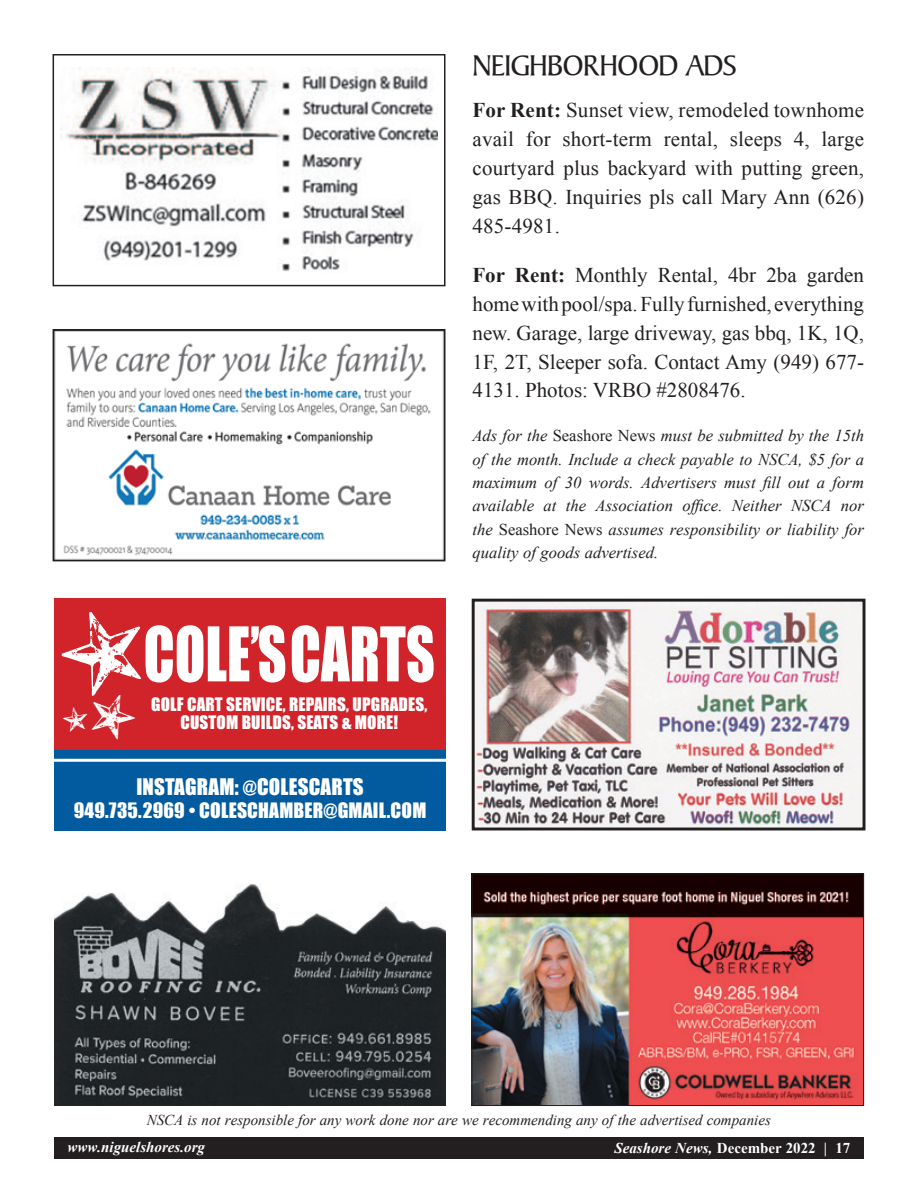
<style>
.page{position:relative;width:918px;height:1188px;background:#fff}
.page>*{position:absolute;margin:0;border:0;box-sizing:border-box;transform-origin:0 0}
.t1{font:69.6px "Impact";color:#fff;scale:.81 1}
.Subheadhead{font:30px "Persuasion S Si";color:#231f20}
.t2{font:21px/28.8px "Times New Roman";letter-spacing:.005em;color:#231f20;text-align:justify}
.t3{font:21px "Impact";letter-spacing:.01em;color:#fff}
.t4{font:19.5px "Impact";letter-spacing:.01em;color:#fff}
.t5{font:17.1px "Impact";letter-spacing:.01em;color:#fff}
.t6{font:italic 16.5px/23.4px "Times New Roman";color:#231f20;text-align:justify}
.t7{font:italic 15px "Times New Roman";color:#231f20}
.t8{font:700 15px "Times New Roman";color:#fff}
.t9{font:italic 700 15px "Times New Roman";color:#fff}
.s1{font-weight:700}
.s2{font-size:18px}
.s3{font-style:normal}
.s4{font-style:italic}
</style>
<div class="page">
<div style="left:54px;top:1137px;width:810px;height:21px;background:#231f20"></div>
<img style="left:476px;top:603px;width:385px;height:223px">
<div style="left:472px;top:599px;width:393px;height:231px;border:3px solid #231f20"></div>
<div style="left:54px;top:599px;width:392px;height:151px;background:#d1232a"></div>
<div style="left:54px;top:750px;width:392px;height:80px;background:#015b9e"></div>
<hr style="left:54px;top:759px;width:392px;height:3px;background:#fff">
<img style="left:54px;top:884px;width:392px;height:222px">
<img style="left:63px;top:332px;width:380px;height:226px">
<div style="left:53px;top:329px;width:393px;height:232px;border:2px solid #231f20"></div>
<img style="left:61px;top:67px;width:376px;height:205px">
<div style="left:53px;top:54px;width:393px;height:232px;border:2px solid #231f20"></div>
<img style="left:474px;top:875px;width:388px;height:229px">
<div style="left:472px;top:873px;width:392px;height:233px;border:1px solid #231f20"></div>
<svg style="left:54px;top:598px;width:102px;height:1px"></svg>
<p class="Subheadhead" style="left:472px;top:49px;width:265px">NEIGHBORHOOD ADS</p>
<p class="t2" style="left:472px;top:96px;width:393px"><span class="s1">For Rent:</span> Sunset view, remodeled townhome avail for short-term rental, sleeps 4, large courtyard plus backyard with putting green, gas BBQ. Inquiries pls call Mary Ann (626)<br>485-4981.</p>
<p class="t2" style="left:472px;top:260px;width:393px"><span class="s1">For Rent:</span> Monthly Rental, 4br 2ba garden home with pool/spa. Fully furnished, everything new. Garage, large driveway, gas bbq, 1K, 1Q, 1F, 2T, Sleeper sofa. Contact Amy (949) 677- 4131. Photos: VRBO #2808476.</p>
<p class="t1" style="left:144px;top:600px;width:361px">COLE’S CARTS</p>
<p class="t5" style="left:151px;top:691px;width:278px">GOLF CART SERVICE, REPAIRS, UPGRADES,</p>
<p class="t5" style="left:180px;top:709px;width:219px">CUSTOM BUILDS, SEATS &amp; MORE!</p>
<p class="t3" style="left:136px;top:770px;width:229px">INSTAGRAM: <span class="s2">@</span>COLESCARTS</p>
<p class="t4" style="left:74px;top:795px;width:354px">949.735.2969 • COLESCHAMBER<span class="s2">@</span>GMAIL.COM</p>
<p class="t6" style="left:472px;top:424px;width:393px">Ads for the <span class="s3">Seashore News</span> must be submitted by the 15th of the month. Include a check payable to NSCA, $5 for a maximum of 30 words. Advertisers must fill out a form available at the Association office. Neither NSCA nor the <span class="s3">Seashore News</span> assumes responsibility or liability for quality of goods advertised.</p>
<p class="t7" style="left:147px;top:1109px;width:626px">NSCA is not responsible for any work done nor are we recommending any of the advertised companies</p>
<p class="t9" style="left:68px;top:1137px;width:139px">www.niguelshores.org</p>
<p class="t8" style="left:614px;top:1138px;width:238px"><span class="s4">Seashore News,</span> December 2022 | 17</p>
</div>
